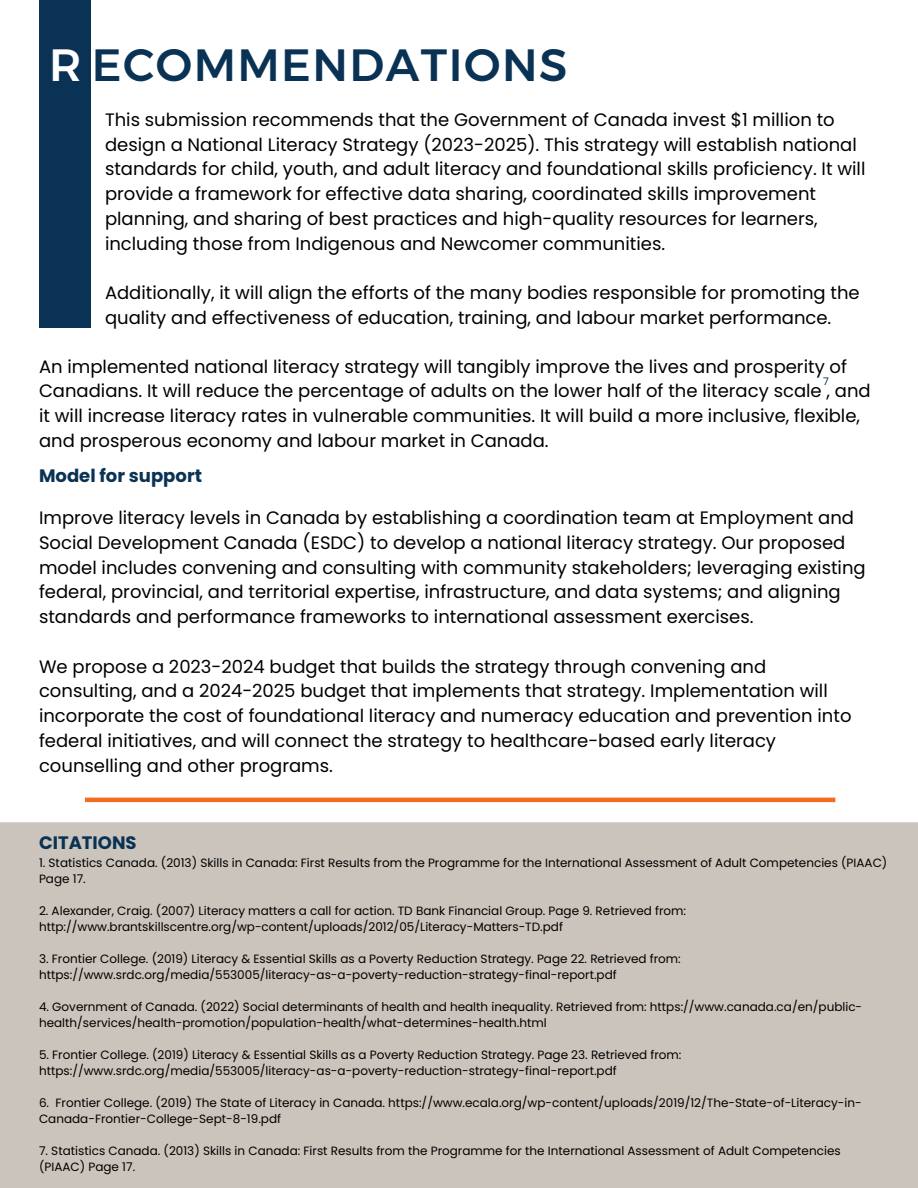
<style>
.page{position:relative;width:918px;height:1188px;background:#fff}
.page>*{position:absolute;margin:0;border:0;box-sizing:border-box;transform-origin:0 0}
.t1{font:45px "Kief Montaser Medium";letter-spacing:.035em;color:#093254}
.t2{font:18px/24.8px "Poppins";color:#000}
.t3{font:700 18px "Poppins";color:#093254}
.t4{font:12px/16px "Poppins";color:#000}
.t5{font:10.5px "Poppins";color:#093254}
.s1{color:#fff}
</style>
<div class="page">
<div style="left:39px;top:0;width:52px;height:328px;background:#093254"></div>
<div style="left:0;top:822px;width:918px;height:366px;background:#cbc4bc"></div>
<hr style="left:85px;top:798px;width:750px;height:4px;background:#f36c21">
<h1 class="t1" style="left:49px;top:38px;width:520px"><span class="s1">R</span> ECOMMENDATIONS</h1>
<p class="t2" style="left:105px;top:107px;width:762px">This submission recommends that the Government of Canada invest $1 million to design a National Literacy Strategy (2023-2025). This strategy will establish national standards for child, youth, and adult literacy and foundational skills proficiency. It will provide a framework for effective data sharing, coordinated skills improvement planning, and sharing of best practices and high-quality resources for learners, including those from Indigenous and Newcomer communities.</p>
<p class="t2" style="left:105px;top:280px;width:756px">Additionally, it will align the efforts of the many bodies responsible for promoting the quality and effectiveness of education, training, and labour market performance.</p>
<p class="t2" style="left:39px;top:354px;width:833px">An implemented national literacy strategy will tangibly improve the lives and prosperity of Canadians. It will reduce the percentage of adults on the lower half of the literacy scale , and it will increase literacy rates in vulnerable communities. It will build a more inclusive, flexible, and prosperous economy and labour market in Canada.</p>
<p class="t3" style="left:39px;top:463px;width:164px">Model for support</p>
<p class="t2" style="left:39px;top:505px;width:828px">Improve literacy levels in Canada by establishing a coordination team at Employment and Social Development Canada (ESDC) to develop a national literacy strategy. Our proposed model includes convening and consulting with community stakeholders; leveraging existing federal, provincial, and territorial expertise, infrastructure, and data systems; and aligning standards and performance frameworks to international assessment exercises.</p>
<p class="t2" style="left:39px;top:654px;width:814px">We propose a 2023-2024 budget that builds the strategy through convening and consulting, and a 2024-2025 budget that implements that strategy. Implementation will incorporate the cost of foundational literacy and numeracy education and prevention into federal initiatives, and will connect the strategy to healthcare-based early literacy counselling and other programs.</p>
<p class="t5" style="left:823px;top:374px;width:7px">7</p>
<p class="t3" style="left:39px;top:830px;width:99px">CITATIONS</p>
<p class="t4" style="left:39px;top:855px;width:850px">1. Statistics Canada. (2013) Skills in Canada: First Results from the Programme for the International Assessment of Adult Competencies (PIAAC)<br>Page 17.</p>
<p class="t4" style="left:39px;top:903px;width:649px">2. Alexander, Craig. (2007) Literacy matters a call for action. TD Bank Financial Group. Page 9. Retrieved from: http://www.brantskillscentre.org/wp-content/uploads/2012/05/Literacy-Matters-TD.pdf</p>
<p class="t4" style="left:39px;top:951px;width:643px">3. Frontier College. (2019) Literacy &amp; Essential Skills as a Poverty Reduction Strategy. Page 22. Retrieved from: https://www.srdc.org/media/553005/literacy-as-a-poverty-reduction-strategy-final-report.pdf</p>
<p class="t4" style="left:39px;top:999px;width:825px">4. Government of Canada. (2022) Social determinants of health and health inequality. Retrieved from: https://www.canada.ca/en/public&shy;health/services/health-promotion/population-health/what-determines-health.html</p>
<p class="t4" style="left:39px;top:1047px;width:644px">5. Frontier College. (2019) Literacy &amp; Essential Skills as a Poverty Reduction Strategy. Page 23. Retrieved from: https://www.srdc.org/media/553005/literacy-as-a-poverty-reduction-strategy-final-report.pdf</p>
<p class="t4" style="left:39px;top:1095px;width:824px">6. Frontier College. (2019) The State of Literacy in Canada. https://www.ecala.org/wp-content/uploads/2019/12/The-State-of-Literacy-in-<br>Canada-Frontier-College-Sept-8-19.pdf</p>
<p class="t4" style="left:39px;top:1143px;width:803px">7. Statistics Canada. (2013) Skills in Canada: First Results from the Programme for the International Assessment of Adult Competencies (PIAAC) Page 17.</p>
</div>
